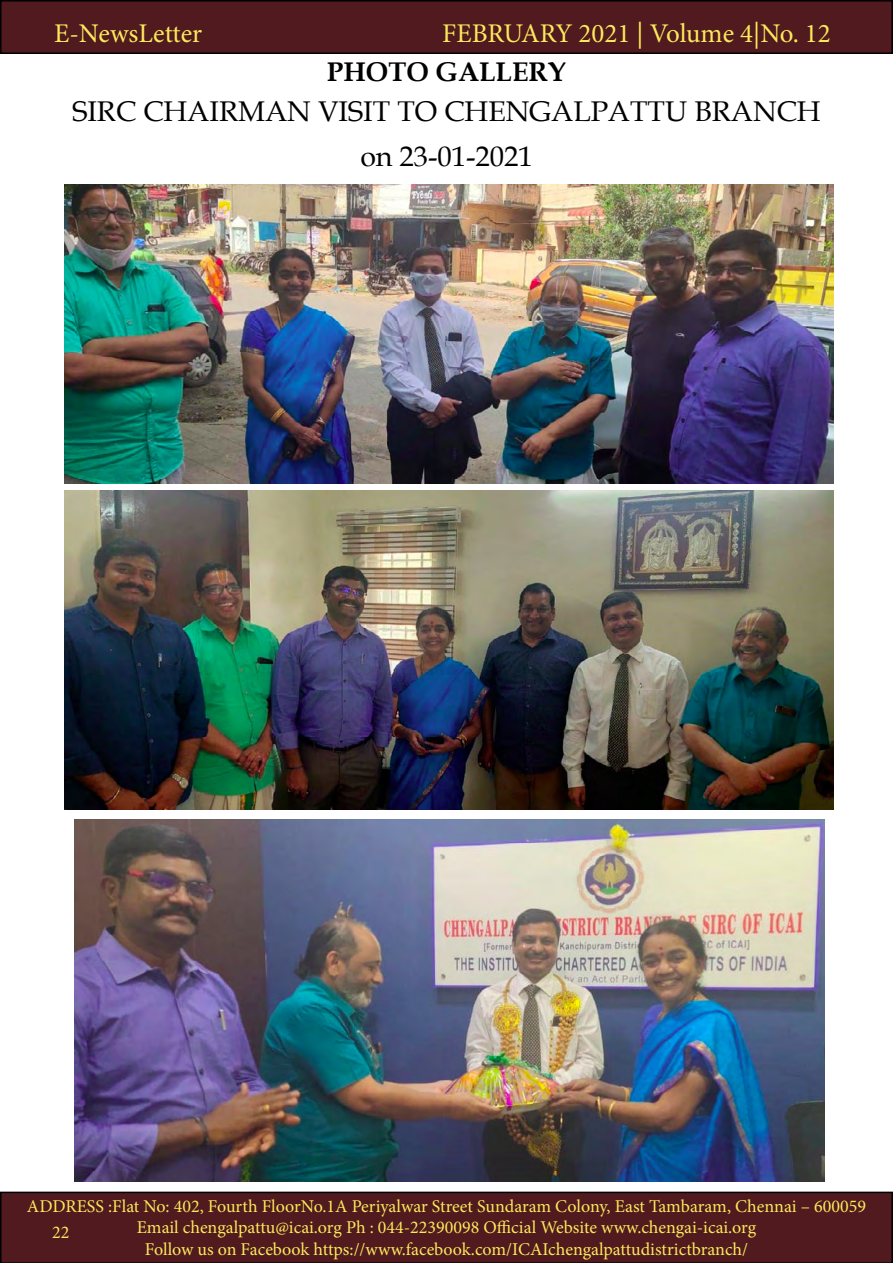
<style>
.page{position:relative;width:893px;height:1263px;background:#fff}
.page>*{position:absolute;margin:0;border:0;box-sizing:border-box;transform-origin:0 0}
.t1{font:28.5px/45px "Book Antiqua";color:#000;text-align:center}
.t2{font:27px "Minion Pro";color:#fce85d}
.t3{font:700 27px "Book Antiqua";color:#000}
.t4{font:18px/21.6px "Minion Pro";color:#fce85d;text-align:center}
</style>
<div class="page">
<div style="left:1px;top:1px;width:891px;height:52px;background:#501a1e"></div>
<div style="left:0;top:0;width:893px;height:54px;border:2px solid #000"></div>
<div style="left:0;top:1191px;width:893px;height:72px;background:#501a1e"></div>
<img style="left:65px;top:184px;width:768px;height:299px">
<img style="left:65px;top:491px;width:768px;height:318px">
<img style="left:74px;top:819px;width:750px;height:362px">
<h2 class="t2" style="left:54px;top:15px;width:150px">E-NewsLetter</h2>
<h2 class="t2" style="left:442px;top:15px;width:390px">FEBRUARY 2021 | Volume 4|No. 12</h2>
<h2 class="t3" style="left:327px;top:54px;width:241px">PHOTO GALLERY</h2>
<h1 class="t1" style="left:72px;top:88px;width:750px">SIRC CHAIRMAN VISIT TO CHENGALPATTU BRANCH on 23-01-2021</h1>
<p class="t4" style="left:27px;top:1195px;width:840px">ADDRESS :Flat No: 402, Fourth FloorNo.1A Periyalwar Street Sundaram Colony, East Tambaram, Chennai – 600059<br>Email chengalpattu@icai.org Ph : 044-22390098 Official Website www.chengai-icai.org<br>Follow us on Facebook https://www.facebook.com/ICAIchengalpattudistrictbranch/</p>
<p class="t4" style="left:52px;top:1221px;width:19px">22</p>
</div>
